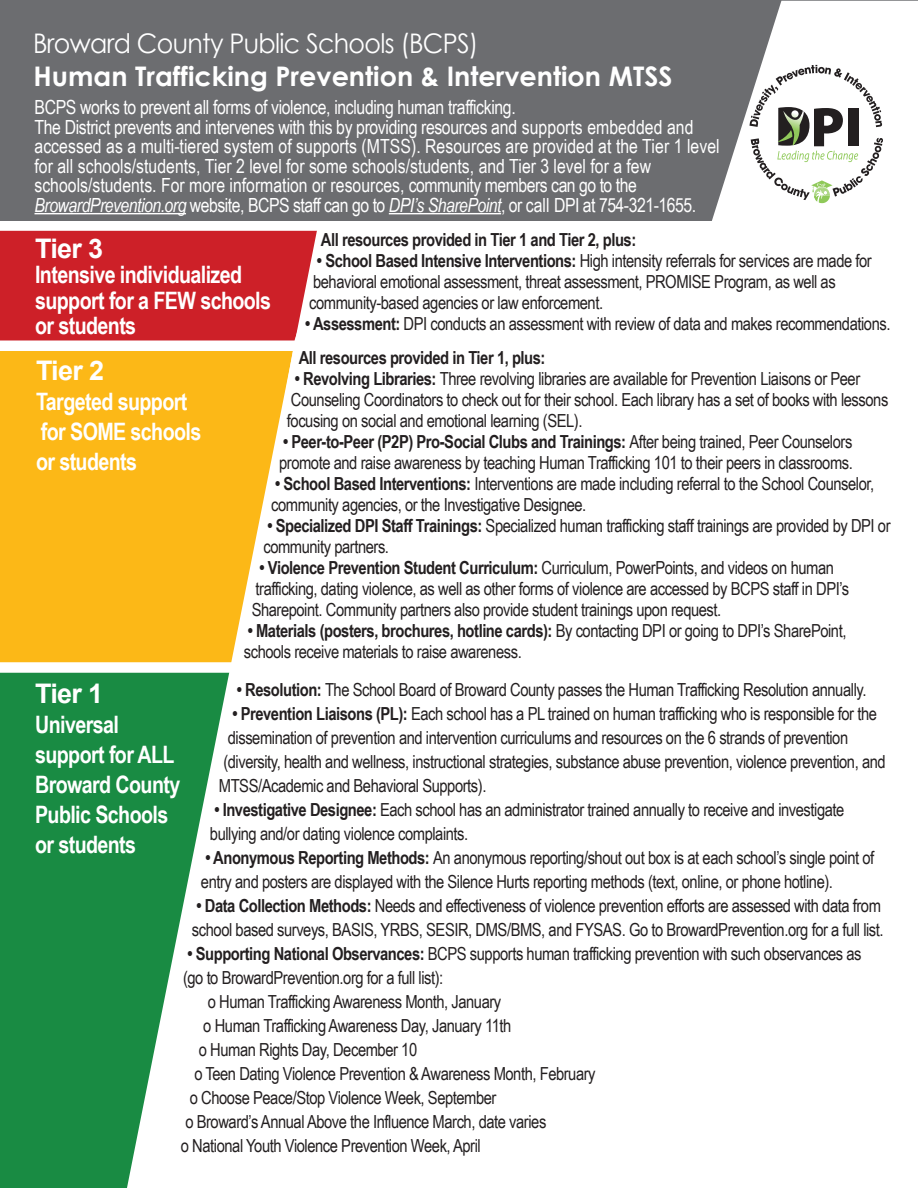
<style>
.page{position:relative;width:918px;height:1188px;background:#fff}
.page>*{position:absolute;margin:0;border:0;box-sizing:border-box;transform-origin:0 0}
.t1{font:700 27px "Century Gothic";color:#fff}
.t2{font:27px "Century Gothic";letter-spacing:-.025em;color:#fff;scale:.94 1}
.t3{font:700 27px "Arial";letter-spacing:-.025em;color:#fff}
.t4{font:700 24px/30px "Arial Narrow";letter-spacing:-.025em;color:#fff}
.t5{font:19.5px/19.5px "Arial Narrow";color:#fff}
.t6{font:18px/21px "Arial Narrow";letter-spacing:-.025em;color:#231f20}
.t7{font:700 18px "Arial Narrow";letter-spacing:-.025em;color:#231f20}
.s1{font-style:italic}
.s2{font-weight:700}
</style>
<div class="page">
<div style="left:0;top:673px;width:112px;height:515px;background:#198b43"></div>
<div style="left:0;top:351px;width:112px;height:311px;background:#fcb817"></div>
<div style="left:0;top:231px;width:112px;height:110px;background:#cd2028"></div>
<div style="left:0;top:0;width:918px;height:221px;background:#6c6d70"></div>
<hr style="left:34px;top:213px;width:152px;height:1px;background:#fff">
<hr style="left:389px;top:213px;width:112px;height:1px;background:#fff">
<svg style="left:112px;top:214px;width:205px;height:974px"></svg>
<svg style="left:712px;top:1px;width:206px;height:220px;fill:#fff"></svg>
<svg style="left:749px;top:65px;width:134px;height:138px;background:#d2d3d0"></svg>
<h1 class="t2" style="left:33px;top:24px;width:475px">Broward County Public Schools (BCPS)</h1>
<h1 class="t1" style="left:34px;top:56px;width:640px">Human Trafficking Prevention &amp; Intervention MTSS</h1>
<p class="t5" style="left:34px;top:97px;width:687px">BCPS works to prevent all forms of violence, including human trafficking.<br>The District prevents and intervenes with this by providing resources and supports embedded and accessed as a multi-tiered system of supports (MTSS). Resources are provided at the Tier 1 level for all schools/students, Tier 2 level for some schools/students, and Tier 3 level for a few schools/students. For more information or resources, community members can go to the <span class="s1">BrowardPrevention.org</span> website, BCPS staff can go to <span class="s1">DPI’s SharePoint</span>, or call DPI at 754-321-1655.</p>
<p class="t7" style="left:321px;top:226px;width:317px">All resources provided in Tier 1 and Tier 2, plus:</p>
<p class="t6" style="left:309px;top:249px;width:564px;text-indent:8px"><span class="s2">• School Based Intensive Interventions:</span> High intensity referrals for services are made for behavioral emotional assessment, threat assessment, PROMISE Program, as well as community-based agencies or law enforcement.</p>
<p class="t6" style="left:299px;top:305px;width:593px;line-height:34.5px;text-indent:6px"><span class="s2">• Assessment:</span> DPI conducts an assessment with review of data and makes recommendations.<br><span class="s2">All resources provided in Tier 1, plus:</span></p>
<p class="t6" style="left:287px;top:368px;width:603px;text-indent:8px"><span class="s2">• Revolving Libraries:</span> Three revolving libraries are available for Prevention Liaisons or Peer<br>Counseling Coordinators to check out for their school. Each library has a set of books with lessons focusing on social and emotional learning (SEL).</p>
<p class="t6" style="left:279px;top:431px;width:575px"><span class="s2">• Peer-to-Peer (P2P) Pro-Social Clubs and Trainings:</span> After being trained, Peer Counselors promote and raise awareness by teaching Human Trafficking 101 to their peers in classrooms.</p>
<p class="t6" style="left:271px;top:473px;width:604px"><span class="s2">• School Based Interventions:</span> Interventions are made including referral to the School Counselor, community agencies, or the Investigative Designee.</p>
<p class="t6" style="left:263px;top:515px;width:629px"><span class="s2">• Specialized DPI Staff Trainings:</span> Specialized human trafficking staff trainings are provided by DPI or community partners.</p>
<p class="t6" style="left:252px;top:557px;width:599px;text-indent:8px"><span class="s2">• Violence Prevention Student Curriculum:</span> Curriculum, PowerPoints, and videos on human trafficking, dating violence, as well as other forms of violence are accessed by BCPS staff in DPI’s<br>Sharepoint. Community partners also provide student trainings upon request.</p>
<p class="t6" style="left:244px;top:620px;width:604px"><span class="s2">• Materials (posters, brochures, hotline cards):</span> By contacting DPI or going to DPI’s SharePoint, schools receive materials to raise awareness.</p>
<p class="t6" style="left:237px;top:678px;width:631px"><span class="s2">• Resolution:</span> The School Board of Broward County passes the Human Trafficking Resolution annually.</p>
<p class="t6" style="left:232px;top:702px;width:646px"><span class="s2">• Prevention Liaisons (PL):</span> Each school has a PL trained on human trafficking who is responsible for the</p>
<p class="t6" style="left:228px;top:726px;width:622px">dissemination of prevention and intervention curriculums and resources on the 6 strands of prevention</p>
<p class="t6" style="left:223px;top:750px;width:664px">(diversity, health and wellness, instructional strategies, substance abuse prevention, violence prevention, and</p>
<p class="t6" style="left:219px;top:774px;width:269px">MTSS/Academic and Behavioral Supports).</p>
<p class="t6" style="left:210px;top:797px;width:636px;line-height:24px"><span class="s2">• Investigative Designee:</span> Each school has an administrator trained annually to receive and investigate bullying and/or dating violence complaints.</p>
<p class="t6" style="left:201px;top:845px;width:675px;line-height:24px"><span class="s2">• Anonymous Reporting Methods:</span> An anonymous reporting/shout out box is at each school’s single point of entry and posters are displayed with the Silence Hurts reporting methods (text, online, or phone hotline).</p>
<p class="t6" style="left:192px;top:893px;width:693px;line-height:24px"><span class="s2">• Data Collection Methods:</span> Needs and effectiveness of violence prevention efforts are assessed with data from school based surveys, BASIS, YRBS, SESIR, DMS/BMS, and FYSAS. Go to BrowardPrevention.org for a full list.</p>
<p class="t6" style="left:188px;top:942px;width:675px"><span class="s2">• Supporting National Observances:</span> BCPS supports human trafficking prevention with such observances as</p>
<p class="t6" style="left:183px;top:966px;width:262px">(go to BrowardPrevention.org for a full list):</p>
<p class="t6" style="left:208px;top:990px;width:295px">o Human Trafficking Awareness Month, January</p>
<p class="t6" style="left:203px;top:1014px;width:310px">o Human Trafficking Awareness Day, January 11th</p>
<p class="t6" style="left:199px;top:1038px;width:220px">o Human Rights Day, December 10</p>
<p class="t6" style="left:194px;top:1062px;width:403px">o Teen Dating Violence Prevention &amp; Awareness Month, February</p>
<p class="t6" style="left:190px;top:1086px;width:308px">o Choose Peace/Stop Violence Week, September</p>
<p class="t6" style="left:185px;top:1110px;width:363px">o Broward’s Annual Above the Influence March, date varies</p>
<p class="t6" style="left:181px;top:1134px;width:301px">o National Youth Violence Prevention Week, April</p>
<h1 class="t3" style="left:35px;top:230px;width:70px">Tier 3</h1>
<h2 class="t4" style="left:35px;top:261px;width:238px;line-height:25.5px">Intensive individualized support for a FEW schools or students</h2>
<h1 class="t3" style="left:36px;top:353px;width:70px">Tier 2</h1>
<h2 class="t4" style="left:36px;top:386px;width:167px">Targeted support for SOME schools or students</h2>
<h1 class="t3" style="left:35px;top:675px;width:70px">Tier 1</h1>
<h2 class="t4" style="left:35px;top:708px;width:147px">Universal support for ALL<br>Broward County<br>Public Schools or students</h2>
</div>
